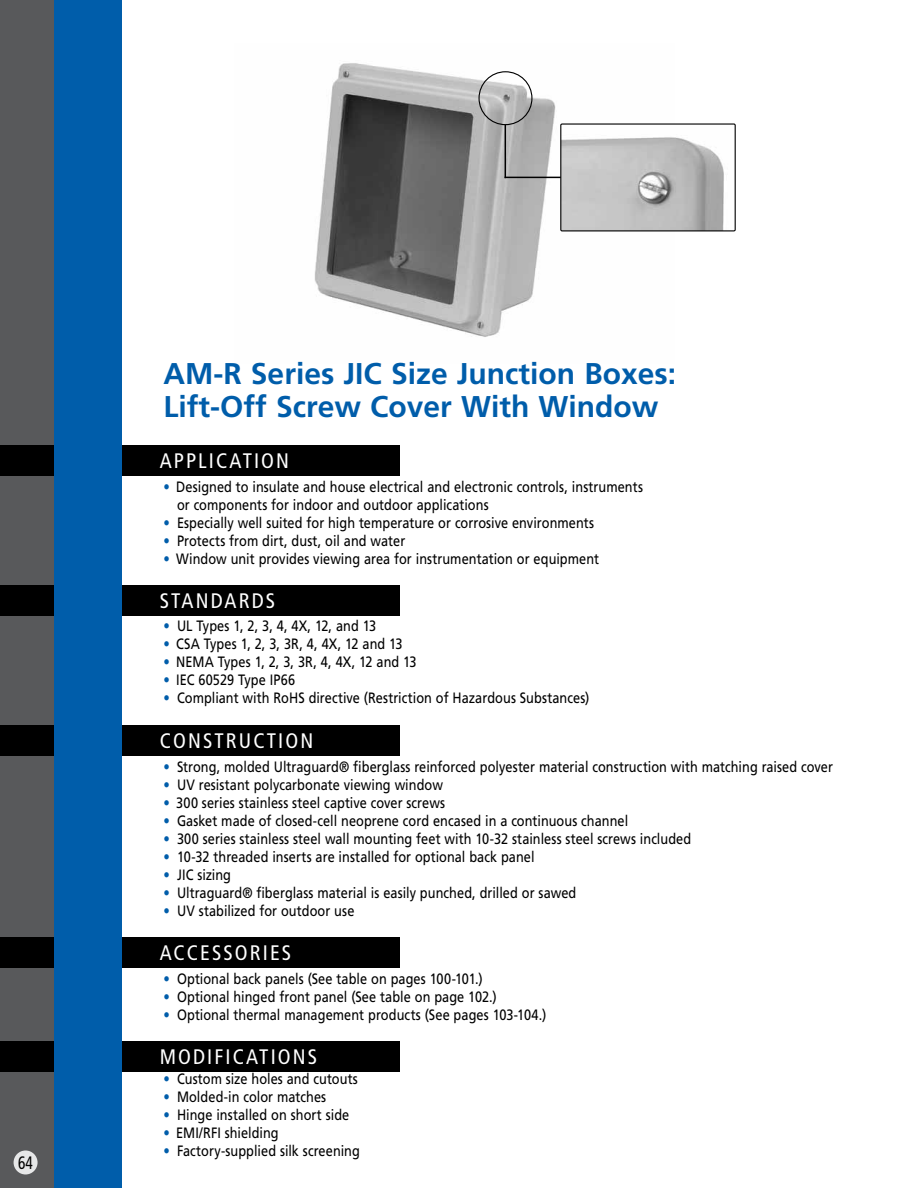
<style>
.page{position:relative;width:918px;height:1188px;background:#fff}
.page>*{position:absolute;margin:0;border:0;box-sizing:border-box;transform-origin:0 0}
.t1{font:700 30px/33px "Frutiger LT Std";color:#005daa}
.t2{font:condensed 21px "Frutiger LT Std";letter-spacing:.1em;color:#fff}
.t3{font:condensed 18px "Frutiger LT Std";color:#000;scale:.85 1}
.t4{font:15px/18px "Frutiger LT Std";letter-spacing:.005em;color:#000;scale:.85 1}
.s1{color:#005daa}
</style>
<div class="page">
<div style="left:0;top:0;width:54px;height:1188px;background:#58595b"></div>
<div style="left:14px;top:1150px;width:24px;height:24px;background:#e6e7e8;border-radius:50%"></div>
<img style="left:314px;top:63px;width:360px;height:274px">
<img style="left:562px;top:125px;width:162px;height:104px">
<div style="left:560px;top:123px;width:176px;height:108px;border:1px solid #000"></div>
<div style="left:478px;top:71px;width:54px;height:54px;border:1px solid #000;border-radius:50%"></div>
<hr style="left:505px;top:125px;width:1px;height:53px;background:#000">
<hr style="left:505px;top:177px;width:56px;height:1px;background:#000">
<div style="left:0;top:445px;width:399px;height:31px;background:#000"></div>
<div style="left:0;top:585px;width:399px;height:30px;background:#000"></div>
<div style="left:0;top:937px;width:399px;height:30px;background:#000"></div>
<div style="left:0;top:1041px;width:399px;height:30px;background:#000"></div>
<div style="left:0;top:725px;width:399px;height:30px;background:#000"></div>
<div style="left:54px;top:0;width:68px;height:1188px;background:#005daa"></div>
<p class="t3" style="left:18px;top:1153px;width:19px">64</p>
<h1 class="t1" style="left:164px;top:357px;width:514px">AM-R Series JIC Size Junction Boxes:<br>Lift-Off Screw Cover With Window</h1>
<h2 class="t2" style="left:160px;top:449px;width:131px">APPLICATION</h2>
<p class="t4" style="left:177px;top:478px;width:550px;text-indent:-14px"><span class="s1">•</span> Designed to insulate and house electrical and electronic controls, instruments or components for indoor and outdoor applications</p>
<p class="t4" style="left:164px;top:514px;width:508px"><span class="s1">•</span> Especially well suited for high temperature or corrosive environments</p>
<p class="t4" style="left:164px;top:532px;width:286px"><span class="s1">•</span> Protects from dirt, dust, oil and water</p>
<p class="t4" style="left:164px;top:550px;width:514px"><span class="s1">•</span> Window unit provides viewing area for instrumentation or equipment</p>
<h2 class="t2" style="left:160px;top:589px;width:117px">STANDARDS</h2>
<p class="t4" style="left:164px;top:617px;width:252px"><span class="s1">•</span> UL Types 1, 2, 3, 4, 4X, 12, and 13</p>
<p class="t4" style="left:164px;top:635px;width:283px"><span class="s1">•</span> CSA Types 1, 2, 3, 3R, 4, 4X, 12 and 13</p>
<p class="t4" style="left:164px;top:653px;width:299px"><span class="s1">•</span> NEMA Types 1, 2, 3, 3R, 4, 4X, 12 and 13</p>
<p class="t4" style="left:164px;top:671px;width:156px"><span class="s1">•</span> IEC 60529 Type IP66</p>
<p class="t4" style="left:164px;top:689px;width:502px"><span class="s1">•</span> Compliant with RoHS directive (Restriction of Hazardous Substances)</p>
<h2 class="t2" style="left:160px;top:729px;width:155px">CONSTRUCTION</h2>
<p class="t4" style="left:164px;top:758px;width:789px"><span class="s1">•</span> Strong, molded Ultraguard® fiberglass reinforced polyester material construction with matching raised cover</p>
<p class="t4" style="left:164px;top:776px;width:330px"><span class="s1">•</span> UV resistant polycarbonate viewing window</p>
<p class="t4" style="left:164px;top:794px;width:333px"><span class="s1">•</span> 300 series stainless steel captive cover screws</p>
<p class="t4" style="left:164px;top:812px;width:548px"><span class="s1">•</span> Gasket made of closed-cell neoprene cord encased in a continuous channel</p>
<p class="t4" style="left:164px;top:830px;width:622px"><span class="s1">•</span> 300 series stainless steel wall mounting feet with 10-32 stainless steel screws included</p>
<p class="t4" style="left:164px;top:848px;width:438px"><span class="s1">•</span> 10-32 threaded inserts are installed for optional back panel</p>
<p class="t4" style="left:164px;top:866px;width:81px"><span class="s1">•</span> JIC sizing</p>
<p class="t4" style="left:164px;top:884px;width:487px"><span class="s1">•</span> Ultraguard® fiberglass material is easily punched, drilled or sawed</p>
<p class="t4" style="left:164px;top:902px;width:226px"><span class="s1">•</span> UV stabilized for outdoor use</p>
<h2 class="t2" style="left:160px;top:941px;width:133px">ACCESSORI ES</h2>
<p class="t4" style="left:164px;top:970px;width:377px"><span class="s1">•</span> Optional back panels (See table on pages 100-101.)</p>
<p class="t4" style="left:164px;top:988px;width:394px"><span class="s1">•</span> Optional hinged front panel (See table on page 102.)</p>
<p class="t4" style="left:164px;top:1006px;width:452px"><span class="s1">•</span> Optional thermal management products (See pages 103-104.)</p>
<h2 class="t2" style="left:160px;top:1044px;width:159px">MODI FICATIONS</h2>
<p class="t4" style="left:164px;top:1070px;width:230px"><span class="s1">•</span> Custom size holes and cutouts</p>
<p class="t4" style="left:164px;top:1088px;width:193px"><span class="s1">•</span> Molded-in color matches</p>
<p class="t4" style="left:164px;top:1106px;width:220px"><span class="s1">•</span> Hinge installed on short side</p>
<p class="t4" style="left:164px;top:1124px;width:137px"><span class="s1">•</span> EMI/RFI shielding</p>
<p class="t4" style="left:164px;top:1142px;width:233px"><span class="s1">•</span> Factory-supplied silk screening</p>
</div>
